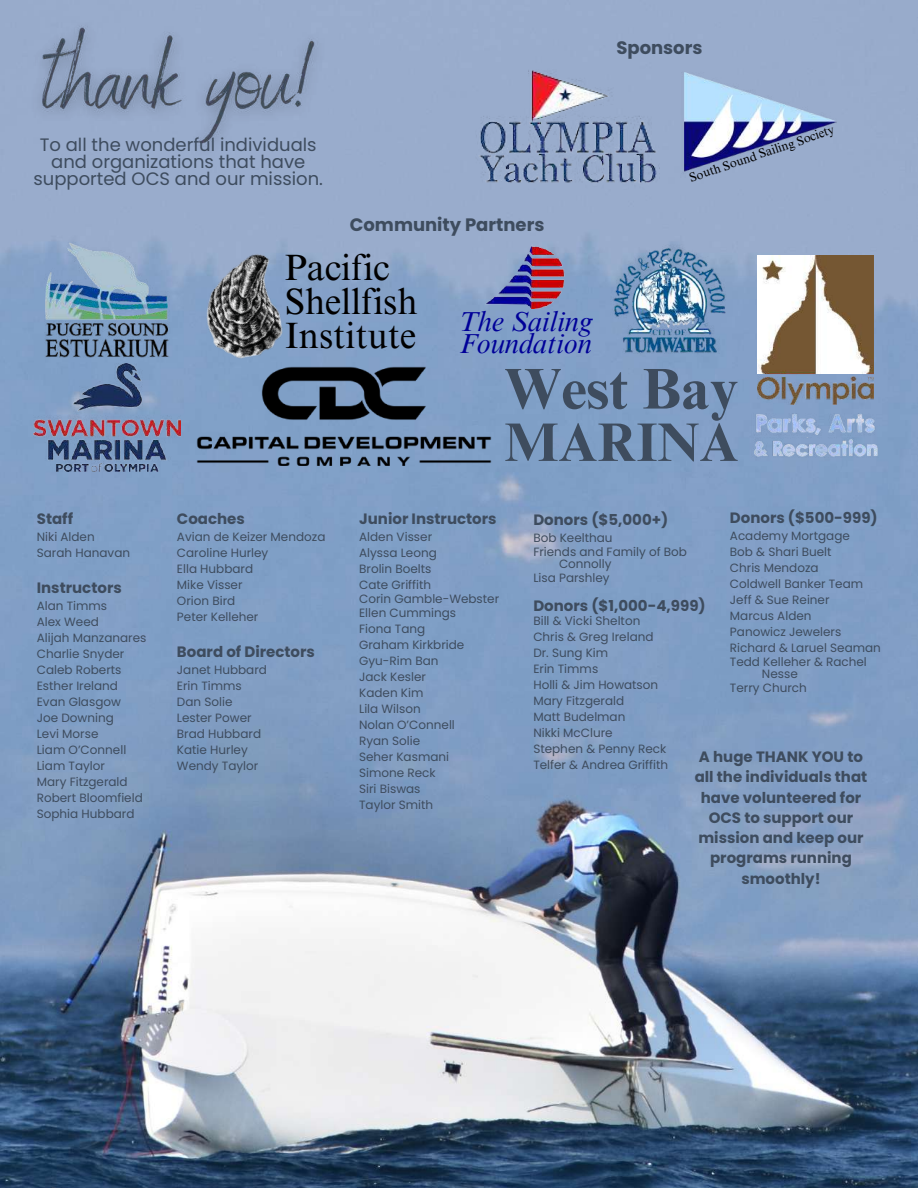
<style>
.page{position:relative;width:918px;height:1188px;background:#fff}
.page>*{position:absolute;margin:0;border:0;box-sizing:border-box;transform-origin:0 0}
.t1{font:700 57.6px "Times NRMT Pro";color:#3e4c5e}
.t2{font:700 54.45px "Times NRMT Pro";color:#3e4c5e}
.t3{font:36.6px/34.2px "Times NRMT Pro";color:#000}
.t4{font:italic 28.05px/22.2px "Times NRMT Pro";color:#000098}
.t5{font:18px/16.8px "Poppins";color:#3e4c5e;text-align:center}
.t6{font:700 18px "Poppins";color:#3e4c5e}
.t7{font:700 15px/20.2px "Poppins";color:#3e4c5e;text-align:center}
.t8{font:12.6px "Times NRMT Pro";color:#000}
.t9{font:12px/16px "Poppins";color:#3e4c5e}
</style>
<div class="page">
<img style="left:0;top:0;width:918px;height:1188px">
<img style="left:181px;top:244px;width:132px;height:133px">
<img style="left:33px;top:364px;width:147px;height:108px">
<img style="left:475px;top:69px;width:184px;height:120px">
<img style="left:681px;top:69px;width:157px;height:105px">
<img style="left:611px;top:244px;width:119px;height:111px">
<img style="left:44px;top:242px;width:125px;height:116px">
<img style="left:751px;top:412px;width:128px;height:24px">
<img style="left:758px;top:255px;width:116px;height:150px">
<img style="left:751px;top:438px;width:128px;height:20px">
<img style="left:484px;top:244px;width:83px;height:64px">
<img style="left:192px;top:362px;width:304px;height:111px">
<img style="left:19px;top:8px;width:319px;height:160px">
<h3 class="t6" style="left:616px;top:35px;width:88px">Sponsors</h3>
<h3 class="t5" style="left:33px;top:137px;width:291px">To all the wonderful individuals and organizations that have supported OCS and our mission.</h3>
<h3 class="t6" style="left:350px;top:212px;width:196px">Community Partners</h3>
<h3 class="t3" style="left:285px;top:255px;width:134px">Pacific<br>Shellfish<br>Institute</h3>
<h3 class="t4" style="left:459px;top:313px;width:135px">The Sailing<br>Foundation</h3>
<p class="t8" style="left:688px;top:174px;width:154px;rotate:-19deg">South Sound Sailing Society</p>
<p class="t7" style="left:37px;top:509px;width:38px">Staff</p>
<p class="t9" style="left:37px;top:529px;width:95px">Niki Alden<br>Sarah Hanavan</p>
<p class="t7" style="left:37px;top:578px;width:87px">Instructors</p>
<p class="t9" style="left:37px;top:598px;width:111px">Alan Timms<br>Alex Weed<br>Alijah Manzanares<br>Charlie Snyder<br>Caleb Roberts<br>Esther Ireland<br>Evan Glasgow<br>Joe Downing<br>Levi Morse<br>Liam O’Connell<br>Liam Taylor<br>Mary Fitzgerald<br>Robert Bloomfield<br>Sophia Hubbard</p>
<p class="t7" style="left:177px;top:509px;width:69px">Coaches</p>
<p class="t9" style="left:177px;top:529px;width:150px">Avian de Keizer Mendoza<br>Caroline Hurley<br>Ella Hubbard<br>Mike Visser<br>Orion Bird<br>Peter Kelleher</p>
<p class="t7" style="left:177px;top:642px;width:140px">Board of Directors</p>
<p class="t9" style="left:177px;top:662px;width:92px">Janet Hubbard<br>Erin Timms<br>Dan Solie<br>Lester Power<br>Brad Hubbard<br>Katie Hurley<br>Wendy Taylor</p>
<h1 class="t1" style="left:505px;top:367px;width:235px">West Bay</h1>
<h2 class="t2" style="left:505px;top:422px;width:235px">MARINA</h2>
<p class="t7" style="left:359px;top:509px;width:139px">Junior Instructors</p>
<p class="t9" style="left:359px;top:529px;width:79px">Alden Visser<br>Alyssa Leong<br>Brolin Boelts<br>Cate Griffith</p>
<p class="t9" style="left:359px;top:592px;width:141px;line-height:14px">Corin Gamble-Webster<br>Ellen Cummings</p>
<p class="t9" style="left:359px;top:621px;width:107px">Fiona Tang<br>Graham Kirkbride<br>Gyu-Rim Ban<br>Jack Kesler<br>Kaden Kim<br>Lila Wilson<br>Nolan O’Connell<br>Ryan Solie<br>Seher Kasmani<br>Simone Reck<br>Siri Biswas<br>Taylor Smith</p>
<p class="t7" style="left:730px;top:508px;width:149px">Donors ($500-999)</p>
<p class="t9" style="left:730px;top:528px;width:152px">Academy Mortgage<br>Bob &amp; Shari Buelt<br>Chris Mendoza<br>Coldwell Banker Team<br>Jeff &amp; Sue Reiner<br>Marcus Alden<br>Panowicz Jewelers<br>Richard &amp; Laruel Seaman</p>
<p class="t9" style="left:762px;top:656px;width:106px;line-height:12px;text-indent:-32px">Tedd Kelleher &amp; Rachel<br>Nesse</p>
<p class="t9" style="left:730px;top:680px;width:78px">Terry Church</p>
<p class="t7" style="left:533px;top:510px;width:137px">Donors ($5,000+)</p>
<p class="t9" style="left:533px;top:531px;width:155px;line-height:14px">Bob Keelthau<br>Friends and Family of Bob</p>
<p class="t9" style="left:533px;top:557px;width:80px;line-height:14px;text-align:right">Connolly<br>Lisa Parshley</p>
<p class="t7" style="left:533px;top:596px;width:174px">Donors ($1,000-4,999)</p>
<p class="t9" style="left:533px;top:613px;width:136px">Bill &amp; Vicki Shelton<br>Chris &amp; Greg Ireland<br>Dr. Sung Kim<br>Erin Timms<br>Holli &amp; Jim Howatson<br>Mary Fitzgerald<br>Matt Budelman<br>Nikki McClure<br>Stephen &amp; Penny Reck<br>Telfer &amp; Andrea Griffith</p>
<p class="t7" style="left:695px;top:747px;width:174px">A huge THANK YOU to all the individuals that have volunteered for<br>OCS to support our mission and keep our programs running smoothly!</p>
</div>
